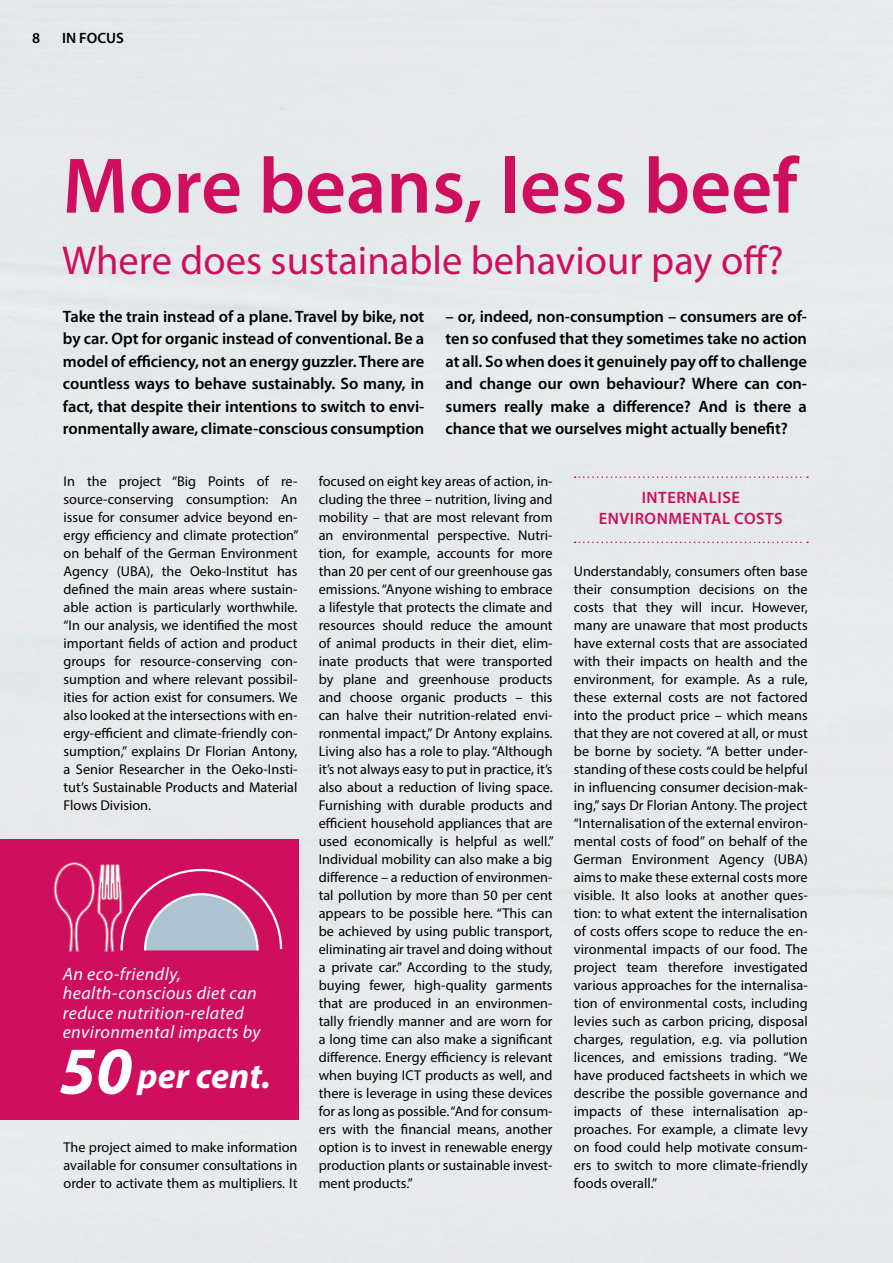
<style>
.page{position:relative;width:893px;height:1263px;background:#e6e9ec}
.page>*{position:absolute;margin:0;border:0;box-sizing:border-box;transform-origin:0 0}
.eco_work_HL{font:600 79.5px "Myriad Pro";color:#cf0e5e}
.Porträt_Zitat{font:italic 700 67.5px "Myriad Pro";color:#fff}
.eco_work_subline{font:40.5px "Myriad Pro";color:#cf0e5e}
.Porträt_Zitat-2{font:italic 700 36px "Myriad Pro";color:#fff}
.Porträt_Zitat-3{font:italic 18px/19.5px "Myriad Pro";letter-spacing:.025em;color:#fff}
.eco_work_Fokus_Introtext{font:600 16.5px/22.5px "Myriad Pro";letter-spacing:-.005em;color:#000;text-align:justify}
.Zwischenüberschrift{font:600 16.5px "Myriad Pro";letter-spacing:.03em;color:#cf0e5e}
.t1{font:600 15px "Myriad Pro";color:#000}
.eco_work_copy{font:14.25px/18px "Myriad Pro";color:#000;text-align:justify}
</style>
<div class="page">
<svg style="left:575px;top:476px;width:233px;height:2px"></svg>
<svg style="left:575px;top:542px;width:233px;height:1px"></svg>
<div style="left:0;top:840px;width:298px;height:280px;background:#cf0e5e"></div>
<svg style="left:54px;top:654px;width:229px;height:298px"></svg>
<p class="t1" style="left:32px;top:29px;width:10px">8</p>
<p class="t1" style="left:62px;top:29px;width:63px">IN FOCUS</p>
<p class="eco_work_HL" style="left:63px;top:135px;width:737px">More beans, less beef</p>
<p class="eco_work_subline" style="left:62px;top:235px;width:723px">Where does sustainable behaviour pay off?</p>
<p class="eco_work_Fokus_Introtext" style="left:63px;top:304px;width:363px">Take the train instead of a plane. Travel by bike, not by car. Opt for organic instead of conventional. Be a model of efficiency, not an energy guzzler. There are countless ways to behave sustainably. So many, in fact, that despite their intentions to switch to envi&shy;ronmentally aware, climate-conscious consumption</p>
<p class="eco_work_Fokus_Introtext" style="left:446px;top:304px;width:363px">– or, indeed, non-consumption – consumers are of&shy;ten so confused that they sometimes take no action at all. So when does it genuinely pay off to challenge and change our own behaviour? Where can con&shy;sumers really make a difference? And is there a chance that we ourselves might actually benefit?</p>
<p class="eco_work_copy" style="left:64px;top:472px;width:237px">In the project “Big Points of re&shy;source-conserving consumption: An issue for consumer advice beyond en&shy;ergy efficiency and climate protection” on behalf of the German Environment Agency (UBA), the Oeko-Institut has defined the main areas where sustain&shy;able action is particularly worthwhile. “In our analysis, we identified the most important fields of action and product groups for resource-conserving con&shy;sumption and where relevant possibil&shy;ities for action exist for consumers. We also looked at the intersections with en&shy;ergy-efficient and climate-friendly con&shy;sumption,” explains Dr Florian Antony, a Senior Researcher in the Oeko-Insti&shy;tut’s Sustainable Products and Material Flows Division.</p>
<p class="Porträt_Zitat-3" style="left:63px;top:964px;width:120px">An eco-friendly,</p>
<p class="Porträt_Zitat-3" style="left:63px;top:983px;width:199px">health-conscious diet can reduce nutrition-related environmental impacts by</p>
<p class="Porträt_Zitat" style="left:59px;top:1027px;width:75px">50</p>
<p class="Porträt_Zitat-2" style="left:137px;top:1053px;width:135px">per cent.</p>
<p class="eco_work_copy" style="left:64px;top:1138px;width:235px">The project aimed to make information available for consumer consultations in order to activate them as multipliers. It</p>
<p class="eco_work_copy" style="left:319px;top:472px;width:237px">focused on eight key areas of action, in&shy;cluding the three – nutrition, living and mobility – that are most relevant from an environmental perspective. Nutri&shy;tion, for example, accounts for more than 20 per cent of our greenhouse gas emissions. “Anyone wishing to embrace a lifestyle that protects the climate and resources should reduce the amount of animal products in their diet, elim&shy;inate products that were transported by plane and greenhouse products and choose organic products – this can halve their nutrition-related envi&shy;ronmental impact,” Dr Antony explains.<br>Living also has a role to play. “Although it’s not always easy to put in practice, it’s also about a reduction of living space.<br>Furnishing with durable products and efficient household appliances that are used economically is helpful as well.” Individual mobility can also make a big difference – a reduction of environmen&shy;tal pollution by more than 50 per cent appears to be possible here. “This can be achieved by using public transport, eliminating air travel and doing without a private car.” According to the study, buying fewer, high-quality garments that are produced in an environmen&shy;tally friendly manner and are worn for a long time can also make a significant difference. Energy efficiency is relevant when buying ICT products as well, and there is leverage in using these devices for as long as possible. “And for consum&shy;ers with the financial means, another option is to invest in renewable energy production plants or sustainable invest&shy;ment products.”</p>
<p class="Zwischenüberschrift" style="left:642px;top:486px;width:100px">INTERNALISE</p>
<p class="Zwischenüberschrift" style="left:599px;top:507px;width:186px">ENVIRONMENTAL COSTS</p>
<p class="eco_work_copy" style="left:574px;top:562px;width:235px">Understandably, consumers often base their consumption decisions on the costs that they will incur. However, many are unaware that most products have external costs that are associated with their impacts on health and the environment, for example. As a rule, these external costs are not factored into the product price – which means that they are not covered at all, or must be borne by society. “A better under&shy;standing of these costs could be helpful in influencing consumer decision-mak&shy;ing,” says Dr Florian Antony. The project “Internalisation of the external environ&shy;mental costs of food” on behalf of the German Environment Agency (UBA) aims to make these external costs more visible. It also looks at another ques&shy;tion: to what extent the internalisation of costs offers scope to reduce the en&shy;vironmental impacts of our food. The project team therefore investigated various approaches for the internalisa&shy;tion of environmental costs, including levies such as carbon pricing, disposal charges, regulation, e.g. via pollution licences, and emissions trading. “We have produced factsheets in which we describe the possible governance and impacts of these internalisation ap&shy;proaches. For example, a climate levy on food could help motivate consum&shy;ers to switch to more climate-friendly foods overall.”</p>
</div>
